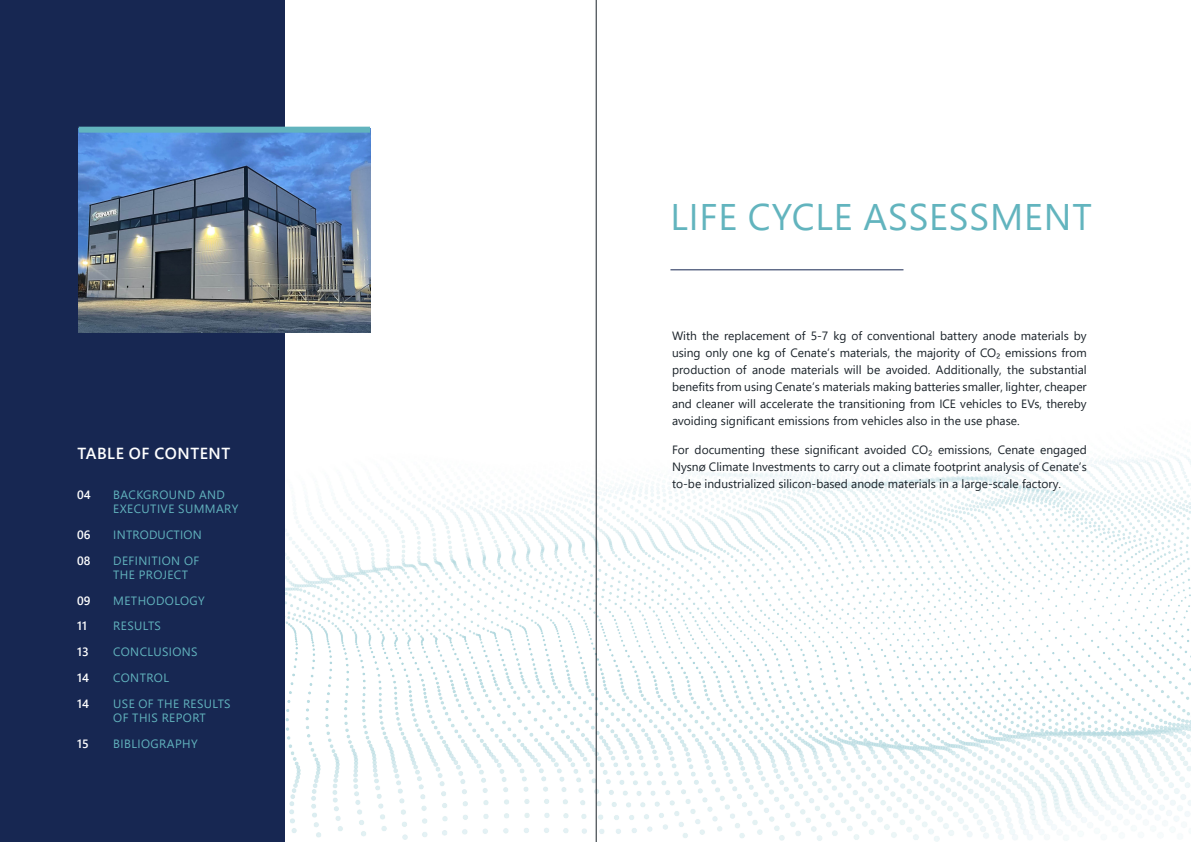
<style>
.page{position:relative;width:1191px;height:842px;background:#fff}
.page>*{position:absolute;margin:0;border:0;box-sizing:border-box;transform-origin:0 0}
.Overskrift_1{font:37px "Segoe UI";letter-spacing:.025em;color:#62b4be}
.t1{font:600 16px "Segoe UI";letter-spacing:.035em;color:#fff}
.Punkter_12pt{font:12px/17px "Segoe UI";color:#1a2229;text-align:justify}
.t2{font:12px "Segoe UI";letter-spacing:.035em;color:#62b4be}
.t3{font:600 12px "Segoe UI";color:#fff}
.t4{font:12px "Segoe UI";letter-spacing:.015em;color:#62b4be}
</style>
<div class="page">
<img style="left:284px;top:354px;width:907px;height:488px">
<div style="left:0;top:0;width:284px;height:842px;background:#172752"></div>
<img style="left:79px;top:133px;width:291px;height:199px">
<hr style="left:670px;top:269px;width:233px;height:1px;background:#172752">
<div style="left:79px;top:127px;width:291px;height:6px;background:#62b4be"></div>
<hr style="left:596px;top:0;width:1px;height:842px;background:#1a2229">
<p class="t1" style="left:78px;top:438px;width:154px">TABLE OF CONTENT</p>
<p class="t3" style="left:77px;top:483px;width:15px">04</p>
<p class="t2" style="left:113px;top:483px;width:113px">BACKGROUND AND</p>
<p class="t2" style="left:113px;top:497px;width:126px">EXECUTIVE SUMMARY</p>
<p class="t3" style="left:77px;top:523px;width:15px">06</p>
<p class="t4" style="left:113px;top:523px;width:90px">INTRODUCTION</p>
<p class="t3" style="left:77px;top:549px;width:15px">08</p>
<p class="t2" style="left:113px;top:549px;width:88px">DEFINITION OF</p>
<p class="t2" style="left:113px;top:563px;width:76px">THE PROJECT</p>
<p class="t3" style="left:77px;top:589px;width:15px">09</p>
<p class="t2" style="left:113px;top:589px;width:93px">METHODOLOGY</p>
<p class="t3" style="left:77px;top:615px;width:11px">11</p>
<p class="t2" style="left:113px;top:615px;width:49px">RESULTS</p>
<p class="t3" style="left:77px;top:641px;width:13px">13</p>
<p class="t2" style="left:113px;top:641px;width:86px">CONCLUSIONS</p>
<p class="t3" style="left:77px;top:666px;width:13px">14</p>
<p class="t2" style="left:113px;top:666px;width:57px">CONTROL</p>
<p class="t3" style="left:77px;top:692px;width:13px">14</p>
<p class="t2" style="left:113px;top:692px;width:119px">USE OF THE RESULTS</p>
<p class="t2" style="left:113px;top:706px;width:94px">OF THIS REPORT</p>
<p class="t3" style="left:77px;top:732px;width:13px">15</p>
<p class="t2" style="left:113px;top:732px;width:86px">BIBLIOGRAPHY</p>
<p class="Overskrift_1" style="left:670px;top:182px;width:423px">LIFE CYCLE ASSESSMENT</p>
<p class="Punkter_12pt" style="left:672px;top:326px;width:416px">With the replacement of 5-7 kg of conventional battery anode materials by using only one kg of Cenate’s materials, the majority of CO₂ emissions from production of anode materials will be avoided. Additionally, the substantial benefits from using Cenate’s materials making batteries smaller, lighter, cheaper and cleaner will accelerate the transitioning from ICE vehicles to EVs, thereby avoiding significant emissions from vehicles also in the use phase.</p>
<p class="Punkter_12pt" style="left:672px;top:440px;width:416px">For documenting these significant avoided CO₂ emissions, Cenate engaged Nysnø Climate Investments to carry out a climate footprint analysis of Cenate’s to-be industrialized silicon-based anode materials in a large-scale factory.</p>
</div>
